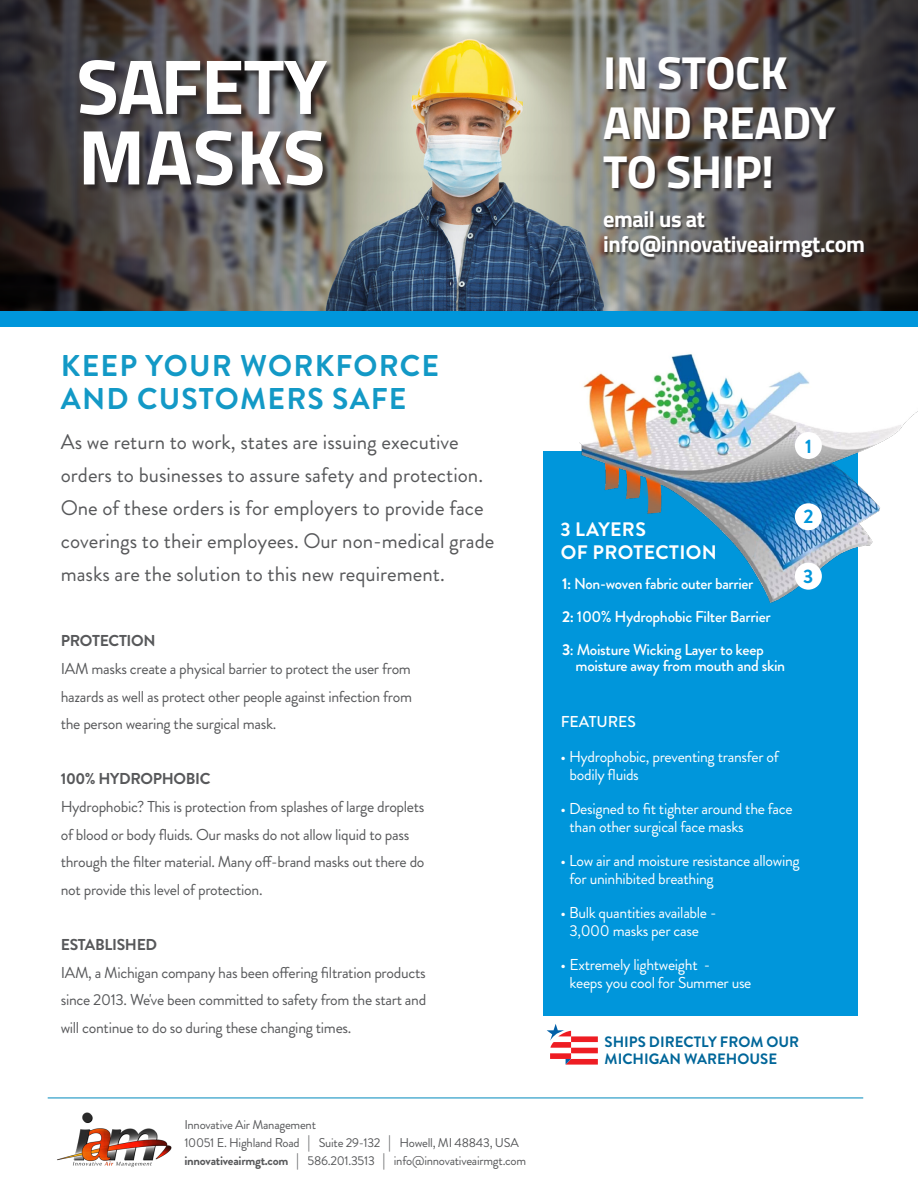
<style>
.page{position:relative;width:918px;height:1188px;background:#fff}
.page>*{position:absolute;margin:0;border:0;box-sizing:border-box;transform-origin:0 0}
.t1{font:700 78px/70.5px "Titillium";letter-spacing:-.01em;color:#fff}
.t2{font:700 46.35px/49.7px "Titillium";letter-spacing:-.01em;color:#fff}
.t3{font:700 30px/33px "Brandon Grotesque";letter-spacing:.04em;color:#1399c6}
.t4{font:700 22.5px/25.5px "Titillium";letter-spacing:-.02em;color:#fff}
.t5{font:21px/33px "Brandon Grotesque";color:#57585a}
.t6{font:700 19.5px/22.5px "Brandon Grotesque";letter-spacing:.02em;color:#fff}
.t7{font:700 19.5px "Brandon Grotesque";color:#0096db}
.t8{font:15.75px/27.8px "Brandon Grotesque";letter-spacing:-.02em;color:#57585a}
.t9{font:15.75px/18px "Brandon Grotesque";letter-spacing:-.02em;color:#fff}
.t10{font:500 15.75px/16.5px "Brandon Grotesque";letter-spacing:-.02em;color:#fff}
.t11{font:500 15.75px "Brandon Grotesque";color:#fff}
.t12{font:700 15px/16.5px "Brandon Grotesque";color:#069}
.t13{font:12.75px/18px "Brandon Grotesque";letter-spacing:-.02em;color:#57585a}
.s1{font-weight:700}
.s2{font-size:15.6px}
</style>
<div class="page">
<div style="left:543px;top:451px;width:314px;height:565px;background:#0096db"></div>
<img style="left:0;top:0;width:453px;height:312px">
<img style="left:470px;top:0;width:448px;height:312px">
<div style="left:604px;top:57px;width:235px;height:136px;background:#231f20;opacity:.75"></div>
<div style="left:604px;top:211px;width:264px;height:50px;background:#231f20;opacity:.75"></div>
<div style="left:80px;top:61px;width:255px;height:132px;background:#231f20;opacity:.75"></div>
<div style="left:0;top:312px;width:918px;height:15px;background:#0096db"></div>
<hr style="left:48px;top:1097px;width:815px;height:1px;background:#0089bc">
<svg style="left:547px;top:1024px;width:51px;height:41px"></svg>
<img style="left:57px;top:1112px;width:115px;height:56px">
<img style="left:579px;top:354px;width:339px;height:259px">
<div style="left:795px;top:563px;width:27px;height:27px;background:#fff;border-radius:50%"></div>
<div style="left:795px;top:503px;width:27px;height:27px;background:#fff;border-radius:50%"></div>
<div style="left:795px;top:432px;width:27px;height:27px;background:#fff;border-radius:50%"></div>
<p class="t1" style="left:76px;top:47px;width:252px">SAFETY<br>MASKS</p>
<p class="t2" style="left:603px;top:45px;width:234px">IN STOCK<br>AND READY<br>TO SHIP!</p>
<p class="t4" style="left:603px;top:205px;width:264px">email us at info@innovativeairmgt.com</p>
<p class="t3" style="left:61px;top:350px;width:380px">KEEP YOUR WORKFORCE<br>AND CUSTOMERS SAFE</p>
<p class="t5" style="left:61px;top:426px;width:435px">As we return to work, states are issuing executive orders to businesses to assure safety and protection.<br>One of these orders is for employers to provide face coverings to their employees. Our non-medical grade masks are the solution to this new requirement.</p>
<p class="t8" style="left:61px;top:627px;width:353px"><span class="s1">PROTECTION<br></span>IAM masks create a physical barrier to protect the user from hazards as well as protect other people against infection from the person wearing the surgical mask.</p>
<p class="t8" style="left:61px;top:765px;width:365px"><span class="s1">100% HYDROPHOBIC<br></span>Hydrophobic? This is protection from splashes of large droplets of blood or body fluids. Our masks do not allow liquid to pass through the filter material. Many off-brand masks out there do not provide this level of protection.</p>
<p class="t8" style="left:61px;top:931px;width:367px"><span class="s1">ESTABLISHED<br></span>IAM, a Michigan company has been offering filtration products since 2013. We've been committed to safety from the start and will continue to do so during these changing times.</p>
<p class="t13" style="left:184px;top:1116px;width:343px">Innovative Air Management<br>10051 E. Highland Road <span class="s2">|</span> Suite 29-132 <span class="s2">|</span> Howell, MI 48843, USA <span class="s1">innovativeairmgt.com</span> <span class="s2">|</span> 586.201.3513 <span class="s2">|</span> info@innovativeairmgt.com</p>
<p class="t7" style="left:805px;top:433px;width:8px">1</p>
<p class="t6" style="left:561px;top:518px;width:158px">3 LAYERS<br>OF PROTECTION</p>
<p class="t10" style="left:562px;top:576px;width:193px"><span class="s1">1:</span> Non-woven fabric outer barrier</p>
<p class="t10" style="left:562px;top:608px;width:210px"><span class="s1">2:</span> 100% Hydrophobic Filter Barrier</p>
<p class="t10" style="left:576px;top:641px;width:211px;text-indent:-14px"><span class="s1">3</span>: Moisture Wicking Layer to keep moisture away from mouth and skin</p>
<p class="t7" style="left:804px;top:503px;width:12px">2</p>
<p class="t7" style="left:803px;top:562px;width:12px">3</p>
<p class="t11" style="left:561px;top:711px;width:77px">FEATURES</p>
<p class="t9" style="left:570px;top:747px;width:211px;text-indent:-9px">• Hydrophobic, preventing transfer of bodily fluids</p>
<p class="t9" style="left:570px;top:800px;width:225px;text-indent:-9px">• Designed to fit tighter around the face than other surgical face masks</p>
<p class="t9" style="left:570px;top:852px;width:232px;text-indent:-9px">• Low air and moisture resistance allowing for uninhibited breathing</p>
<p class="t9" style="left:561px;top:904px;width:157px;text-align:center">• Bulk quantities available -<br>3,000 masks per case</p>
<p class="t9" style="left:570px;top:956px;width:183px;text-indent:-9px">• Extremely lightweight -<br>keeps you cool for Summer use</p>
<p class="t12" style="left:605px;top:1034px;width:196px">SHIPS DIRECTLY FROM OUR<br>MICHIGAN WAREHOUSE</p>
</div>
